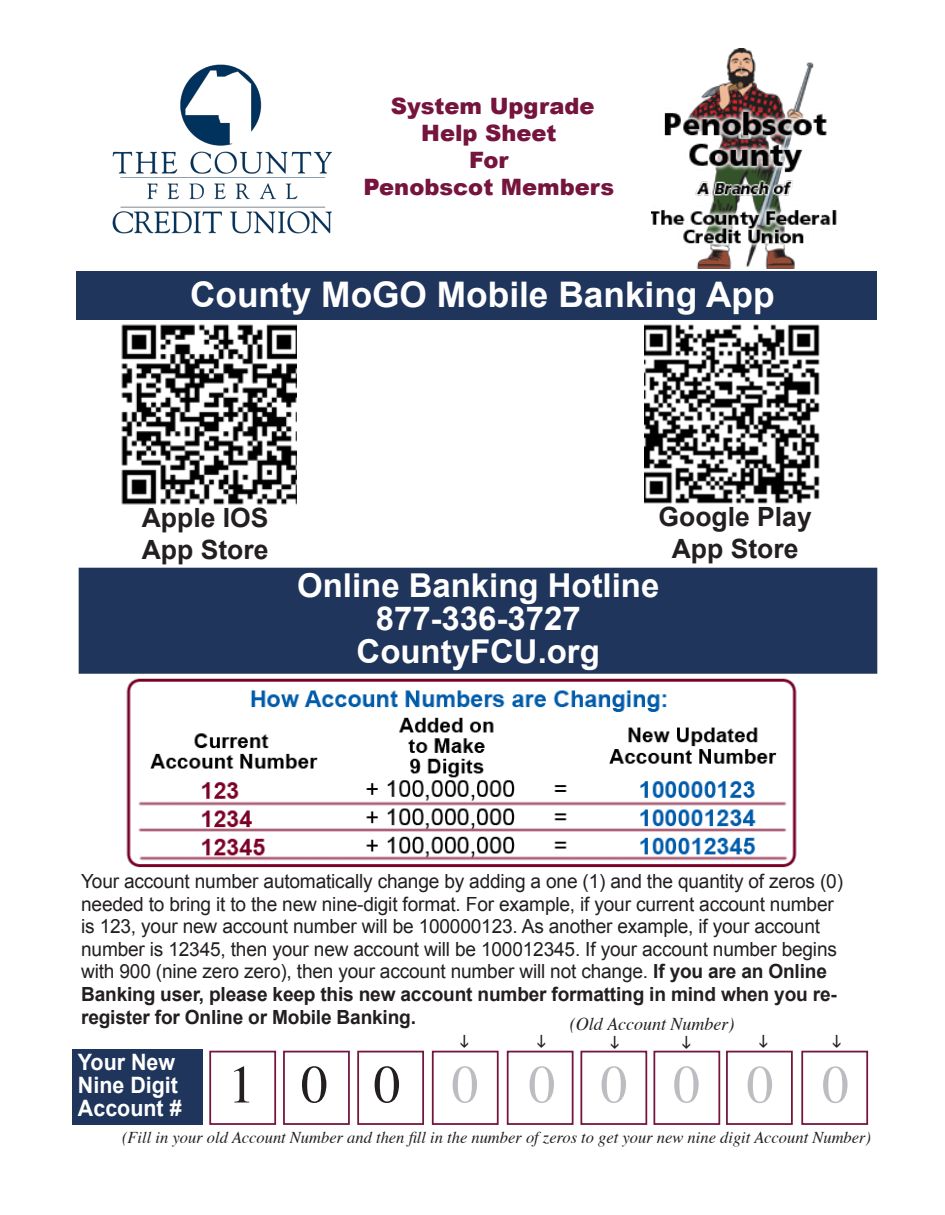
<style>
.page{position:relative;width:945px;height:1215px;background:#fff}
.page>*{position:absolute;margin:0;border:0;box-sizing:border-box;transform-origin:0 0}
.t1{font:54px "Times";color:#bcbdc0}
.t2{font:54px "Times";color:#231f20}
.t3{font:700 35.25px "Arial";color:#fff}
.t4{font:700 32.85px "Arial";color:#fff}
.t5{font:700 26.55px "Arial";color:#231f20}
.t6{font:900 22.5px "Arial";color:#75143d}
.t7{font:700 22.5px "Arial";color:#fff;scale:.95 1}
.t8{font:19.5px/22.5px "Arial";letter-spacing:-.01em;color:#231f20}
.t9{font:italic 18px "Times";color:#231f20}
.t10{font:italic 16.5px "Times";color:#231f20}
.s1{font-weight:700}
</style>
<div class="page">
<div style="left:79px;top:568px;width:798px;height:106px;background:#1f355b"></div>
<img style="left:121px;top:324px;width:175px;height:181px">
<img style="left:644px;top:324px;width:176px;height:180px">
<img style="left:115px;top:671px;width:694px;height:197px">
<div style="left:72px;top:1050px;width:131px;height:75px;background:#1f355b"></div>
<div style="left:209px;top:1051px;width:67px;height:74px;border:2px solid #75143d"></div>
<div style="left:283px;top:1051px;width:67px;height:74px;border:2px solid #75143d"></div>
<div style="left:357px;top:1051px;width:67px;height:74px;border:2px solid #75143d"></div>
<div style="left:432px;top:1051px;width:67px;height:74px;border:2px solid #75143d"></div>
<div style="left:507px;top:1051px;width:67px;height:74px;border:2px solid #75143d"></div>
<div style="left:580px;top:1051px;width:67px;height:74px;border:2px solid #75143d"></div>
<div style="left:653px;top:1051px;width:67px;height:74px;border:2px solid #75143d"></div>
<div style="left:726px;top:1051px;width:67px;height:74px;border:2px solid #75143d"></div>
<div style="left:801px;top:1051px;width:67px;height:74px;border:2px solid #75143d"></div>
<img style="left:652px;top:49px;width:185px;height:219px">
<img style="left:112px;top:64px;width:220px;height:170px">
<div style="left:76px;top:271px;width:800px;height:49px;background:#1f355b"></div>
<p class="t6" style="left:391px;top:89px;width:205px">System Upgrade</p>
<p class="t6" style="left:421px;top:116px;width:137px">Help Sheet</p>
<p class="t6" style="left:469px;top:144px;width:41px">For</p>
<p class="t6" style="left:364px;top:171px;width:252px">Penobscot Members</p>
<p class="t3" style="left:190px;top:271px;width:586px">County MoGO Mobile Banking App</p>
<p class="t5" style="left:142px;top:500px;width:128px">Apple IOS</p>
<p class="t5" style="left:142px;top:532px;width:128px">App Store</p>
<p class="t5" style="left:659px;top:499px;width:155px">Google Play</p>
<p class="t5" style="left:672px;top:531px;width:128px">App Store</p>
<p class="t4" style="left:297px;top:563px;width:364px">Online Banking Hotline</p>
<p class="t4" style="left:376px;top:596px;width:206px">877-336-3727</p>
<p class="t4" style="left:357px;top:629px;width:245px">CountyFCU.org</p>
<p class="t8" style="left:81px;top:870px;width:763px">Your account number automatically change by adding a one (1) and the quantity of zeros (0) needed to bring it to the new nine-digit format. For example, if your current account number is 123, your new account number will be 100000123. As another example, if your account number is 12345, then your new account will be 100012345. If your account number begins with 900 (nine zero zero), then your account number will not change. <span class="s1">If you are an Online Banking user, please keep this new account number formatting in mind when you re&shy;register for Online or Mobile Banking.</span></p>
<p class="t9" style="left:570px;top:1008px;width:166px">(Old Account Number)</p>
<p class="t7" style="left:78px;top:1048px;width:104px">Your New</p>
<p class="t7" style="left:78px;top:1070px;width:107px">Nine Digit</p>
<p class="t7" style="left:78px;top:1093px;width:111px">Account #</p>
<p class="t2" style="left:228px;top:1034px;width:28px">1</p>
<p class="t2" style="left:302px;top:1034px;width:28px">0</p>
<p class="t2" style="left:374px;top:1034px;width:28px">0</p>
<p class="t1" style="left:452px;top:1034px;width:28px">0</p>
<p class="t1" style="left:529px;top:1034px;width:28px">0</p>
<p class="t1" style="left:601px;top:1034px;width:28px">0</p>
<p class="t1" style="left:674px;top:1034px;width:28px">0</p>
<p class="t1" style="left:747px;top:1034px;width:28px">0</p>
<p class="t1" style="left:823px;top:1034px;width:28px">0</p>
<p class="t10" style="left:122px;top:1123px;width:751px">(Fill in your old Account Number and then fill in the number of zeros to get your new nine digit Account Number)</p>
</div>
